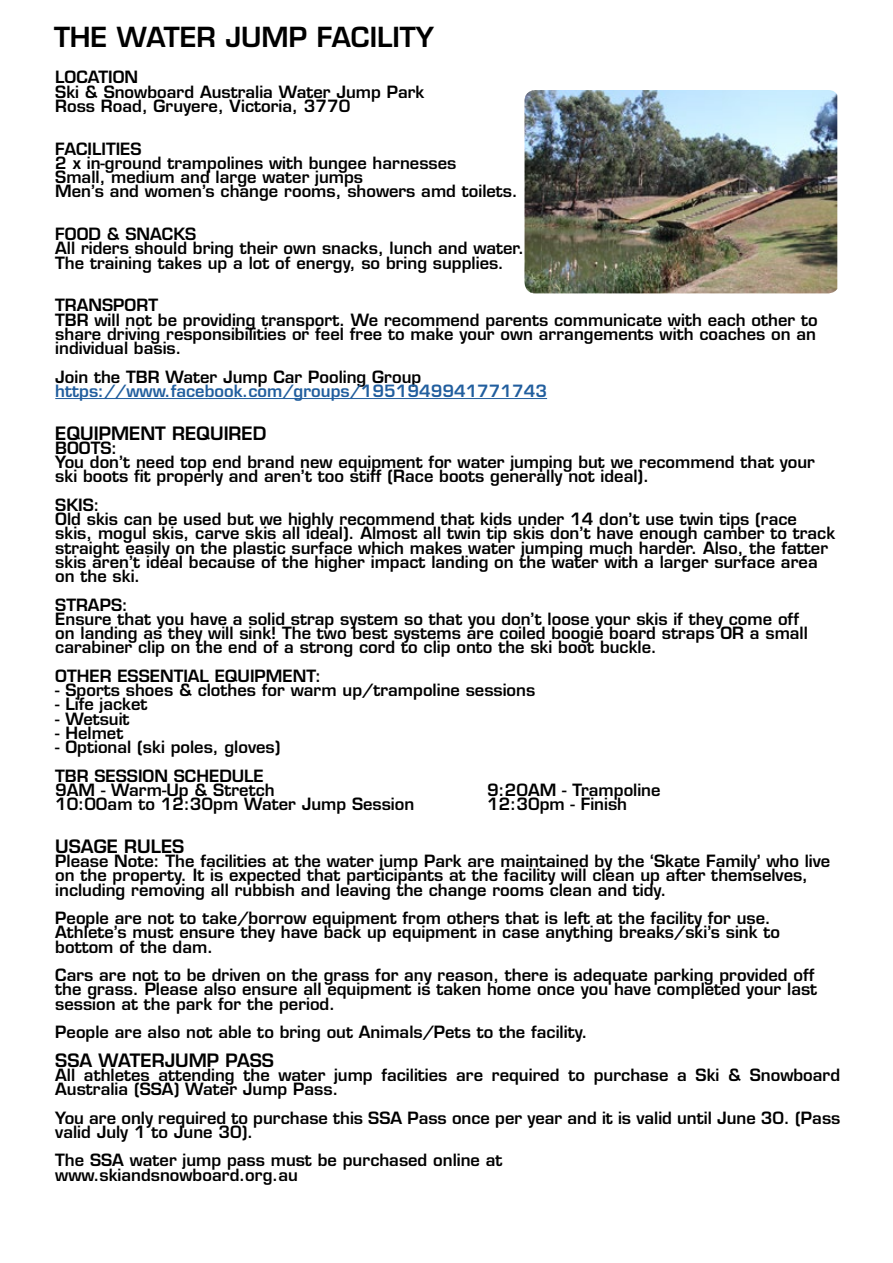
<style>
.page{position:relative;width:893px;height:1263px;background:#fff}
.page>*{position:absolute;margin:0;border:0;box-sizing:border-box;transform-origin:0 0}
.t1{font:600 27px "Eurostile";color:#000}
.t2{font:600 18px "Eurostile";color:#000}
.t3{font:600 16.5px/14.2px "Eurostile";color:#000}
.t4{font:600 16.5px "Eurostile";color:#215e9e}
</style>
<div class="page">
<hr style="left:55px;top:398px;width:492px;height:1px;background:#215e9e">
<img style="left:524px;top:90px;width:313px;height:203px">
<h1 class="t1" style="left:54px;top:20px;width:381px">THE WATER JUMP FACILITY</h1>
<p class="t3" style="left:55px;top:70px;width:371px">LOCATION<br>Ski &amp; Snowboard Australia Water Jump Park<br>Ross Road, Gruyere, Victoria, 3770</p>
<p class="t3" style="left:55px;top:141px;width:464px">FACILITIES<br>2 x in-ground trampolines with bungee harnesses<br>Small, medium and large water jumps<br>Men’s and women’s change rooms, showers amd toilets.</p>
<p class="t3" style="left:55px;top:227px;width:471px">FOOD &amp; SNACKS<br>All riders should bring their own snacks, lunch and water.<br>The training takes up a lot of energy, so bring supplies.</p>
<p class="t3" style="left:55px;top:298px;width:764px">TRANSPORT<br>TBR will not be providing transport. We recommend parents communicate with each other to share driving responsibilities or feel free to make your own arrangements with coaches on an individual basis.</p>
<p class="t3" style="left:55px;top:369px;width:368px">Join the TBR Water Jump Car Pooling Group</p>
<p class="t4" style="left:55px;top:381px;width:493px">https://www.facebook.com/groups/1951949941771743</p>
<p class="t2" style="left:55px;top:422px;width:213px">EQUIPMENT REQUIRED</p>
<p class="t3" style="left:55px;top:441px;width:761px">BOOTS:<br>You don’t need top end brand new equipment for water jumping but we recommend that your ski boots fit properly and aren’t too stiff (Race boots generally not ideal).</p>
<p class="t3" style="left:55px;top:498px;width:781px">SKIS:<br>Old skis can be used but we highly recommend that kids under 14 don’t use twin tips (race skis, mogul skis, carve skis all ideal). Almost all twin tip skis don’t have enough camber to track straight easily on the plastic surface which makes water jumping much harder. Also, the fatter skis aren’t ideal because of the higher impact landing on the water with a larger surface area on the ski.</p>
<p class="t3" style="left:55px;top:597px;width:754px">STRAPS:<br>Ensure that you have a solid strap system so that you don’t loose your skis if they come off on landing as they will sink! The two best systems are coiled boogie board straps OR a small carabiner clip on the end of a strong cord to clip onto the ski boot buckle.</p>
<p class="t3" style="left:55px;top:669px;width:267px">OTHER ESSENTIAL EQUIPMENT:</p>
<p class="t3" style="left:55px;top:683px;width:481px">- Sports shoes &amp; clothes for warm up/trampoline sessions</p>
<p class="t3" style="left:55px;top:697px;width:94px">- Life jacket</p>
<p class="t3" style="left:55px;top:711px;width:76px">- Wetsuit</p>
<p class="t3" style="left:55px;top:726px;width:70px">- Helmet</p>
<p class="t3" style="left:55px;top:733px;width:227px;line-height:28.5px">- Optional (ski poles, gloves)<br>TBR SESSION SCHEDULE</p>
<p class="t3" style="left:55px;top:783px;width:221px">9AM - Warm-Up &amp; Stretch</p>
<p class="t3" style="left:487px;top:783px;width:175px">9:20AM - Trampoline</p>
<p class="t3" style="left:55px;top:797px;width:361px">10:00am to 12:30pm Water Jump Session</p>
<p class="t3" style="left:487px;top:797px;width:141px">12:30pm - Finish</p>
<p class="t2" style="left:55px;top:835px;width:131px">USAGE RULES</p>
<p class="t3" style="left:55px;top:854px;width:776px">Please Note: The facilities at the water jump Park are maintained by the ‘Skate Family’ who live on the property. It is expected that participants at the facility will clean up after themselves, including removing all rubbish and leaving the change rooms clean and tidy.</p>
<p class="t3" style="left:55px;top:911px;width:726px">People are not to take/borrow equipment from others that is left at the facility for use.<br>Athlete’s must ensure they have back up equipment in case anything breaks/ski’s sink to bottom of the dam.</p>
<p class="t3" style="left:55px;top:968px;width:763px">Cars are not to be driven on the grass for any reason, there is adequate parking provided off the grass. Please also ensure all equipment is taken home once you have completed your last session at the park for the period.</p>
<p class="t3" style="left:55px;top:1025px;width:534px">People are also not able to bring out Animals/Pets to the facility.</p>
<p class="t2" style="left:55px;top:1049px;width:220px">SSA WATERJUMP PASS</p>
<p class="t3" style="left:55px;top:1068px;width:786px">All athletes attending the water jump facilities are required to purchase a Ski &amp; Snowboard<br>Australia (SSA) Water Jump Pass.</p>
<p class="t3" style="left:55px;top:1110px;width:787px">You are only required to purchase this SSA Pass once per year and it is valid until June 30. (Pass valid July 1 to June 30).</p>
<p class="t3" style="left:55px;top:1153px;width:449px">The SSA water jump pass must be purchased online at www.skiandsnowboard.org.au</p>
</div>
